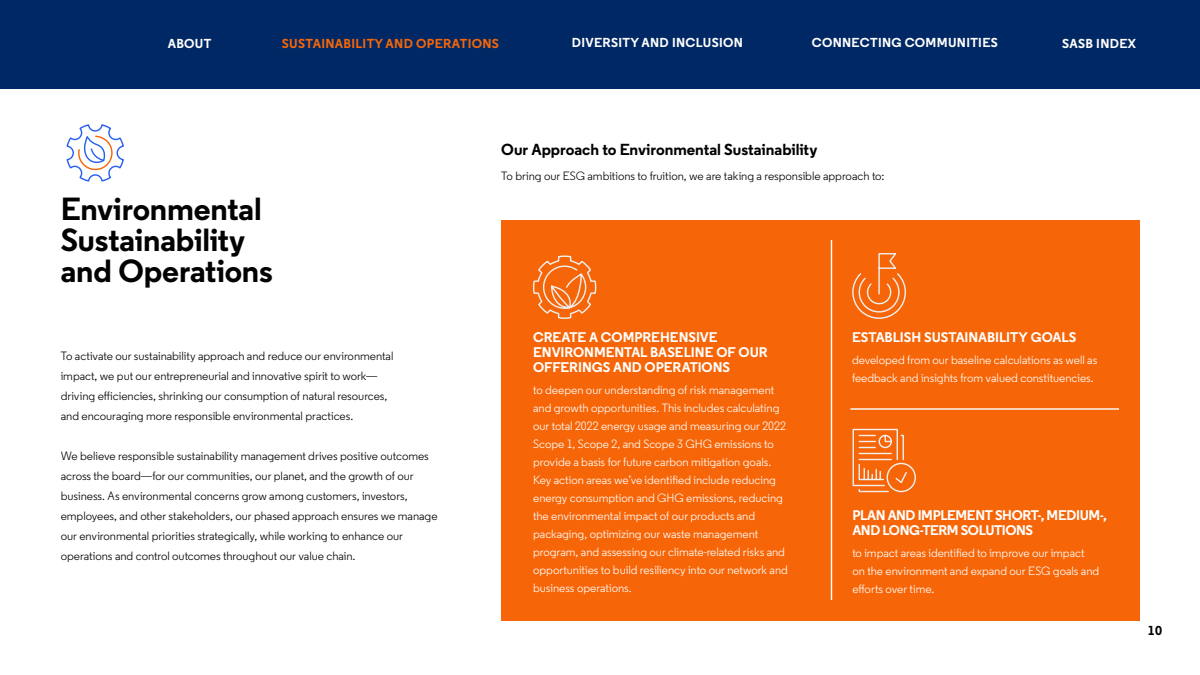
<style>
.page{position:relative;width:1200px;height:675px;background:#fff}
.page>*{position:absolute;margin:0;border:0;box-sizing:border-box;transform-origin:0 0}
.t1{font:700 32px/31px "Regular";letter-spacing:-.005em;color:#020203}
.t2{font:700 16px "Regular";color:#020203}
.títol_caixes{font:700 14px/15px "Regular";letter-spacing:-.01em;color:#fff}
.t3{font:700 13px "Regular";letter-spacing:.025em;color:#fff}
.t4{font:700 13px "Regular";letter-spacing:.025em;color:#f66608}
.t5{font:700 13px "Regular";color:#020203}
.TEXT{font:12px/18px "Regular";letter-spacing:-.005em;color:#fff}
.TEXT-2{font:12px/20px "Regular";letter-spacing:-.005em;color:#020203}
</style>
<div class="page">
<div style="left:501px;top:220px;width:639px;height:400px;background:#f66608"></div>
<div style="left:0;top:0;width:1200px;height:90px;background:#002864"></div>
<svg style="left:532px;top:255px;width:65px;height:64px"></svg>
<svg style="left:852px;top:428px;width:64px;height:65px"></svg>
<svg style="left:852px;top:253px;width:54px;height:66px"></svg>
<hr style="left:831px;top:240px;width:1px;height:360px;background:#fff">
<hr style="left:850px;top:408px;width:269px;height:2px;background:#fff">
<svg style="left:67px;top:124px;width:57px;height:58px"></svg>
<p class="t3" style="left:168px;top:35px;width:45px">ABOUT</p>
<p class="t4" style="left:282px;top:35px;width:219px">SUSTAINABILITY AND OPERATIONS</p>
<p class="t3" style="left:572px;top:34px;width:173px">DIVERSITY AND INCLUSION</p>
<p class="t3" style="left:812px;top:34px;width:188px">CONNECTING COMMUNITIES</p>
<p class="t3" style="left:1062px;top:35px;width:75px">SASB INDEX</p>
<h1 class="t1" style="left:61px;top:193px;width:214px">Environmental<br>Sustainability and Operations</h1>
<p class="TEXT-2" style="left:61px;top:346px;width:334px">To activate our sustainability approach and reduce our environmental impact, we put our entrepreneurial and innovative spirit to work— driving efficiencies, shrinking our consumption of natural resources, and encouraging more responsible environmental practices.</p>
<p class="TEXT-2" style="left:61px;top:446px;width:378px">We believe responsible sustainability management drives positive outcomes across the board—for our communities, our planet, and the growth of our business. As environmental concerns grow among customers, investors, employees, and other stakeholders, our phased approach ensures we manage our environmental priorities strategically, while working to enhance our operations and control outcomes throughout our value chain.</p>
<h3 class="t2" style="left:501px;top:138px;width:318px">Our Approach to Environmental Sustainability</h3>
<p class="TEXT-2" style="left:501px;top:166px;width:385px">To bring our ESG ambitions to fruition, we are taking a responsible approach to:</p>
<p class="títol_caixes" style="left:533px;top:329px;width:236px">CREATE A COMPREHENSIVE<br>ENVIRONMENTAL BASELINE OF OUR<br>OFFERINGS AND OPERATIONS</p>
<p class="TEXT" style="left:533px;top:381px;width:256px">to deepen our understanding of risk management and growth opportunities. This includes calculating our total 2022 energy usage and measuring our 2022<br>Scope 1, Scope 2, and Scope 3 GHG emissions to provide a basis for future carbon mitigation goals.<br>Key action areas we’ve identified include reducing energy consumption and GHG emissions, reducing the environmental impact of our products and packaging, optimizing our waste management program, and assessing our climate-related risks and opportunities to build resiliency into our network and business operations.</p>
<p class="títol_caixes" style="left:852px;top:329px;width:226px">ESTABLISH SUSTAINABILITY GOALS</p>
<p class="TEXT" style="left:852px;top:351px;width:247px">developed from our baseline calculations as well as feedback and insights from valued constituencies.</p>
<p class="títol_caixes" style="left:852px;top:507px;width:256px">PLAN AND IMPLEMENT SHORT-, MEDIUM-,<br>AND LONG-TERM SOLUTIONS</p>
<p class="TEXT" style="left:852px;top:543px;width:248px">to impact areas identified to improve our impact on the environment and expand our ESG goals and efforts over time.</p>
<p class="t5" style="left:1148px;top:622px;width:16px">10</p>
</div>
